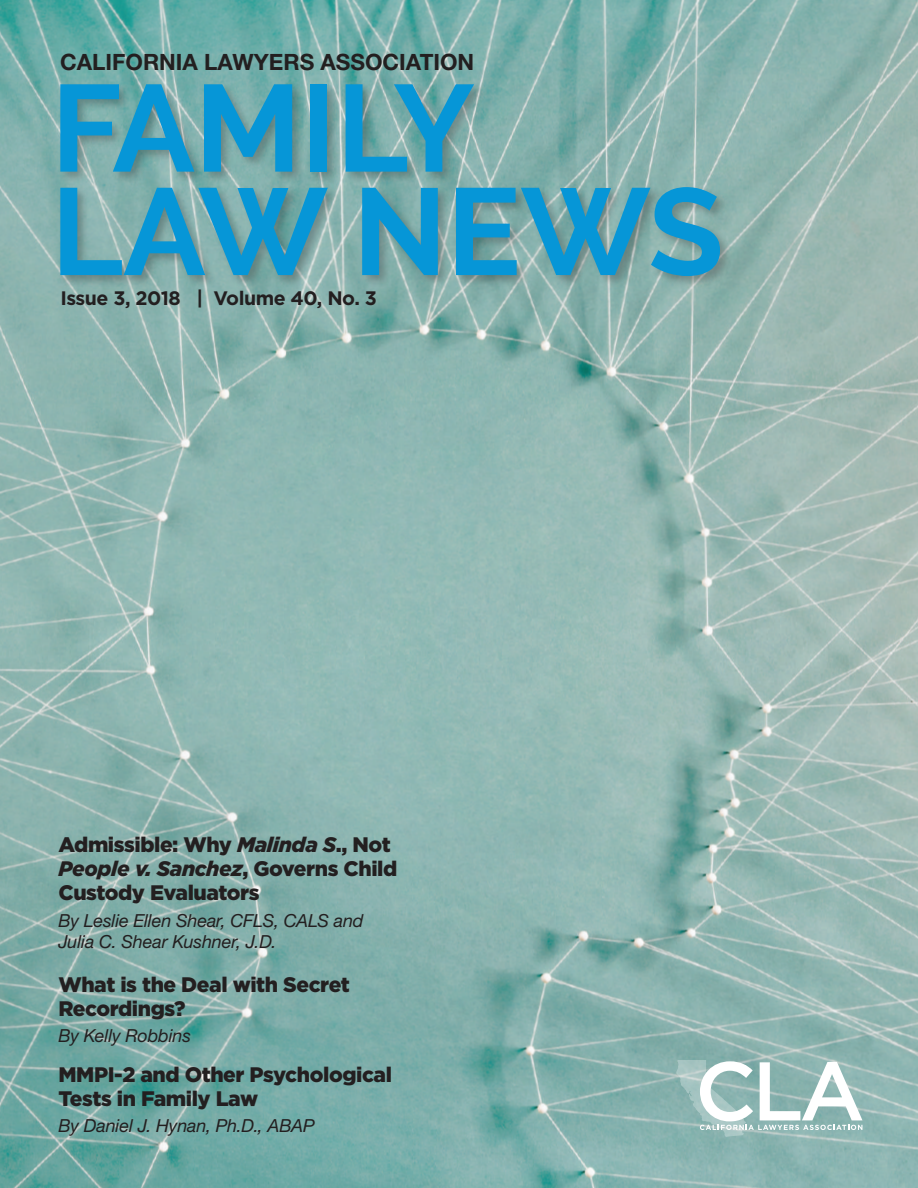
<style>
.page{position:relative;width:918px;height:1188px;background:#fff}
.page>*{position:absolute;margin:0;border:0;box-sizing:border-box;transform-origin:0 0}
.t1{font:700 123px/103.5px "Raleway";color:#0696d7}
.t2{font:700 22.5px "Helvetica Neue LT Std";color:#231f20}
.t3{font:900 21px/24px "Gotham";letter-spacing:-.02em;color:#231f20}
.t4{font:700 19.5px "Gotham";letter-spacing:-.025em;color:#231f20}
.t5{font:italic 18px/21px "Helvetica Neue LT Std";letter-spacing:-.01em;color:#231f20}
.s1{font-style:italic}
</style>
<div class="page">
<img style="left:0;top:0;width:918px;height:1188px">
<div style="left:59px;top:82px;width:674px;height:207px;background:#231f20;opacity:.29"></div>
<svg style="left:676px;top:1060px;width:186px;height:77px"></svg>
<p class="t2" style="left:60px;top:48px;width:416px">CALIFORNIA LAWYERS ASSOCIATION</p>
<h1 class="t1" style="left:51px;top:77px;width:674px">FAMILY<br>LAW NEWS</h1>
<p class="t4" style="left:60px;top:285px;width:318px">Issue 3, 2018 | Volume 40, No. 3</p>
<p class="t3" style="left:58px;top:833px;width:340px">Admissible: Why <span class="s1">Malinda S</span>., Not<br><span class="s1">People v. Sanchez</span>, Governs Child<br>Custody Evaluators</p>
<p class="t5" style="left:58px;top:910px;width:307px">By Leslie Ellen Shear, CFLS, CALS and<br>Julia C. Shear Kushner, J.D.</p>
<p class="t3" style="left:58px;top:972px;width:293px">What is the Deal with Secret<br>Recordings?</p>
<p class="t5" style="left:58px;top:1025px;width:134px">By Kelly Robbins</p>
<p class="t3" style="left:58px;top:1062px;width:335px">MMPI-2 and Other Psychological<br>Tests in Family Law</p>
<p class="t5" style="left:58px;top:1115px;width:258px">By Daniel J. Hynan, Ph.D., ABAP</p>
</div>
